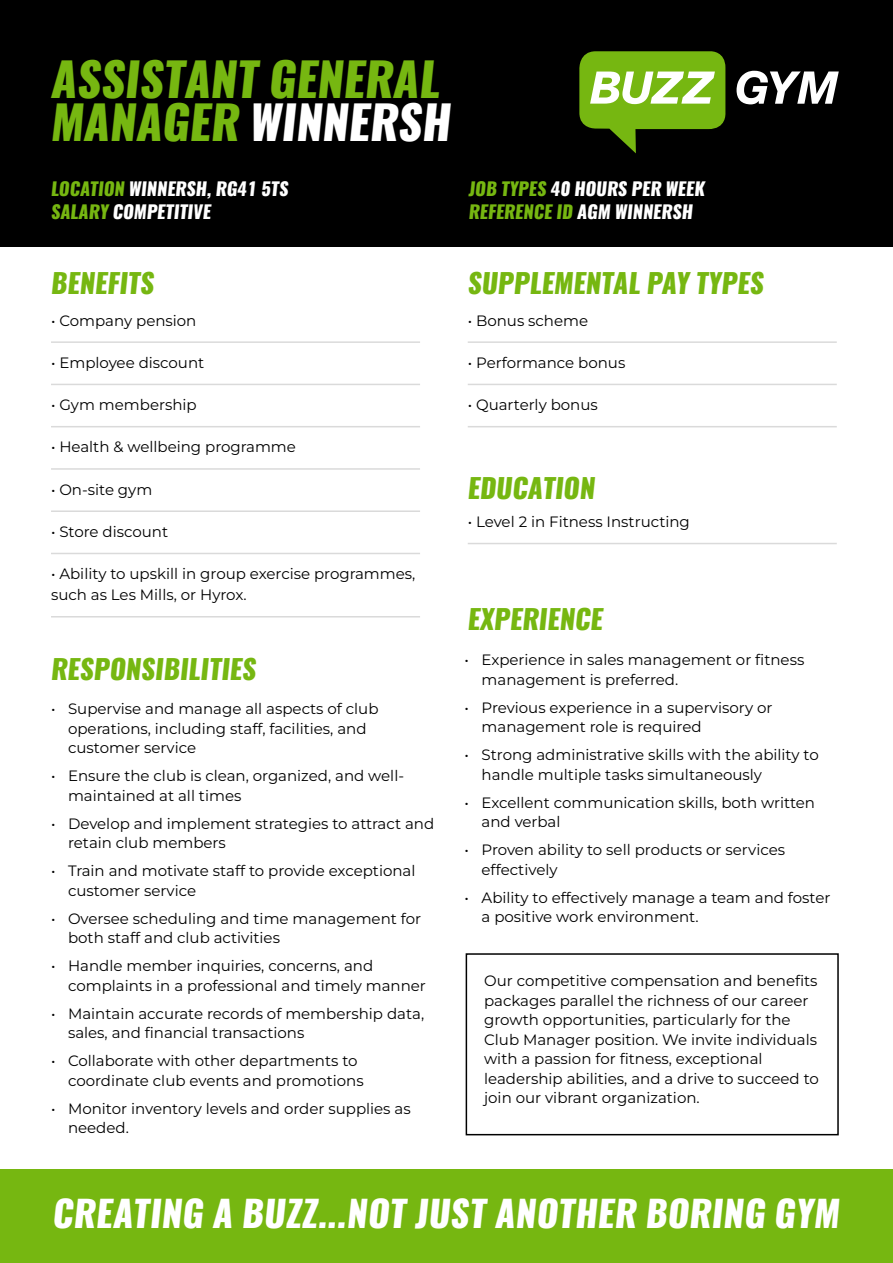
<style>
.page{position:relative;width:893px;height:1263px;background:#fff}
.page>*{position:absolute;margin:0;border:0;box-sizing:border-box;transform-origin:0 0}
.t1{font:italic 800 46.35px/42.5px "Oswald";color:#76b711}
.t2{font:italic 800 36px "Oswald";letter-spacing:.01em;color:#fff}
.t3{font:italic 800 27px "Oswald";color:#76b711}
.t4{font:italic 800 18px/23.2px "Oswald";color:#fff}
.t5{font:15px/19.5px "Montserrat";color:#000}
.s1{color:#fff}
.s2{color:#76b711}
</style>
<div class="page">
<div style="left:0;top:0;width:893px;height:247px;background:#000"></div>
<div style="left:0;top:1169px;width:893px;height:94px;background:#76b711"></div>
<hr style="left:51px;top:341px;width:369px;height:2px;background:#dadada">
<hr style="left:51px;top:384px;width:369px;height:1px;background:#dadada">
<hr style="left:51px;top:426px;width:369px;height:1px;background:#dadada">
<hr style="left:51px;top:468px;width:369px;height:2px;background:#dadada">
<hr style="left:51px;top:510px;width:369px;height:2px;background:#dadada">
<hr style="left:51px;top:553px;width:369px;height:1px;background:#dadada">
<hr style="left:51px;top:616px;width:369px;height:1px;background:#dadada">
<hr style="left:468px;top:341px;width:369px;height:2px;background:#dadada">
<hr style="left:468px;top:384px;width:369px;height:1px;background:#dadada">
<hr style="left:468px;top:426px;width:369px;height:1px;background:#dadada">
<hr style="left:468px;top:543px;width:369px;height:1px;background:#dadada">
<svg style="left:579px;top:51px;width:147px;height:102px"></svg>
<svg style="left:737px;top:71px;width:102px;height:33px"></svg>
<div style="left:466px;top:953px;width:373px;height:182px;border:2px solid #000"></div>
<h1 class="t1" style="left:51px;top:60px;width:401px">ASSISTANT GENERAL<br>MANAGER <span class="s1">WINNERSH</span></h1>
<p class="t4" style="left:51px;top:178px;width:239px"><span class="s2">LOCATION</span> WINNERSH, RG41 5TS<br><span class="s2">SALARY</span> COMPETITIVE</p>
<p class="t4" style="left:469px;top:178px;width:238px"><span class="s2">JOB TYPES</span> 40 HOURS PER WEEK<br><span class="s2">REFERENCE ID</span> AGM WINNERSH</p>
<h3 class="t3" style="left:51px;top:264px;width:105px">BENEFITS</h3>
<p class="t5" style="left:51px;top:310px;width:147px">• Company pension</p>
<p class="t5" style="left:51px;top:352px;width:155px">• Employee discount</p>
<p class="t5" style="left:51px;top:395px;width:147px">• Gym membership</p>
<p class="t5" style="left:51px;top:437px;width:246px">• Health &amp; wellbeing programme</p>
<p class="t5" style="left:51px;top:479px;width:103px">• On-site gym</p>
<p class="t5" style="left:51px;top:521px;width:119px">• Store discount</p>
<p class="t5" style="left:51px;top:563px;width:366px;line-height:21px">• Ability to upskill in group exercise programmes, such as Les Mills, or Hyrox.</p>
<h3 class="t3" style="left:51px;top:650px;width:207px">RESPONSIBILITIES</h3>
<p class="t5" style="left:68px;top:698px;width:312px;text-indent:-17px">• Supervise and manage all aspects of club operations, including staff, facilities, and customer service</p>
<p class="t5" style="left:68px;top:765px;width:338px;text-indent:-17px">• Ensure the club is clean, organized, and well&shy;maintained at all times</p>
<p class="t5" style="left:68px;top:813px;width:368px;text-indent:-17px">• Develop and implement strategies to attract and retain club members</p>
<p class="t5" style="left:68px;top:860px;width:349px;text-indent:-17px">• Train and motivate staff to provide exceptional customer service</p>
<p class="t5" style="left:68px;top:908px;width:355px;text-indent:-17px">• Oversee scheduling and time management for both staff and club activities</p>
<p class="t5" style="left:68px;top:955px;width:359px;text-indent:-17px">• Handle member inquiries, concerns, and complaints in a professional and timely manner</p>
<p class="t5" style="left:68px;top:1003px;width:358px;text-indent:-17px">• Maintain accurate records of membership data, sales, and financial transactions</p>
<p class="t5" style="left:68px;top:1050px;width:297px;text-indent:-17px">• Collaborate with other departments to coordinate club events and promotions</p>
<p class="t5" style="left:68px;top:1098px;width:344px;text-indent:-17px">• Monitor inventory levels and order supplies as needed.</p>
<h3 class="t3" style="left:468px;top:264px;width:297px">SUPPLEMENTAL PAY TYPES</h3>
<p class="t5" style="left:468px;top:310px;width:122px">• Bonus scheme</p>
<p class="t5" style="left:468px;top:352px;width:159px">• Performance bonus</p>
<p class="t5" style="left:468px;top:395px;width:132px">• Quarterly bonus</p>
<h3 class="t3" style="left:468px;top:469px;width:129px">EDUCATION</h3>
<p class="t5" style="left:468px;top:511px;width:224px">• Level 2 in Fitness Instructing</p>
<h3 class="t3" style="left:468px;top:600px;width:137px">EXPERIENCE</h3>
<p class="t5" style="left:482px;top:649px;width:324px;text-indent:-17px">• Experience in sales management or fitness management is preferred.</p>
<p class="t5" style="left:482px;top:697px;width:292px;text-indent:-17px">• Previous experience in a supervisory or management role is required</p>
<p class="t5" style="left:482px;top:744px;width:339px;text-indent:-17px">• Strong administrative skills with the ability to handle multiple tasks simultaneously</p>
<p class="t5" style="left:482px;top:792px;width:335px;text-indent:-17px">• Excellent communication skills, both written and verbal</p>
<p class="t5" style="left:482px;top:839px;width:305px;text-indent:-17px">• Proven ability to sell products or services effectively</p>
<p class="t5" style="left:482px;top:887px;width:350px;text-indent:-17px">• Ability to effectively manage a team and foster a positive work environment.</p>
<p class="t5" style="left:484px;top:971px;width:336px">Our competitive compensation and benefits packages parallel the richness of our career growth opportunities, particularly for the Club Manager position. We invite individuals with a passion for fitness, exceptional leadership abilities, and a drive to succeed to join our vibrant organization.</p>
<h2 class="t2" style="left:53px;top:1188px;width:788px">CREATING A BUZZ...NOT JUST ANOTHER BORING GYM</h2>
</div>
